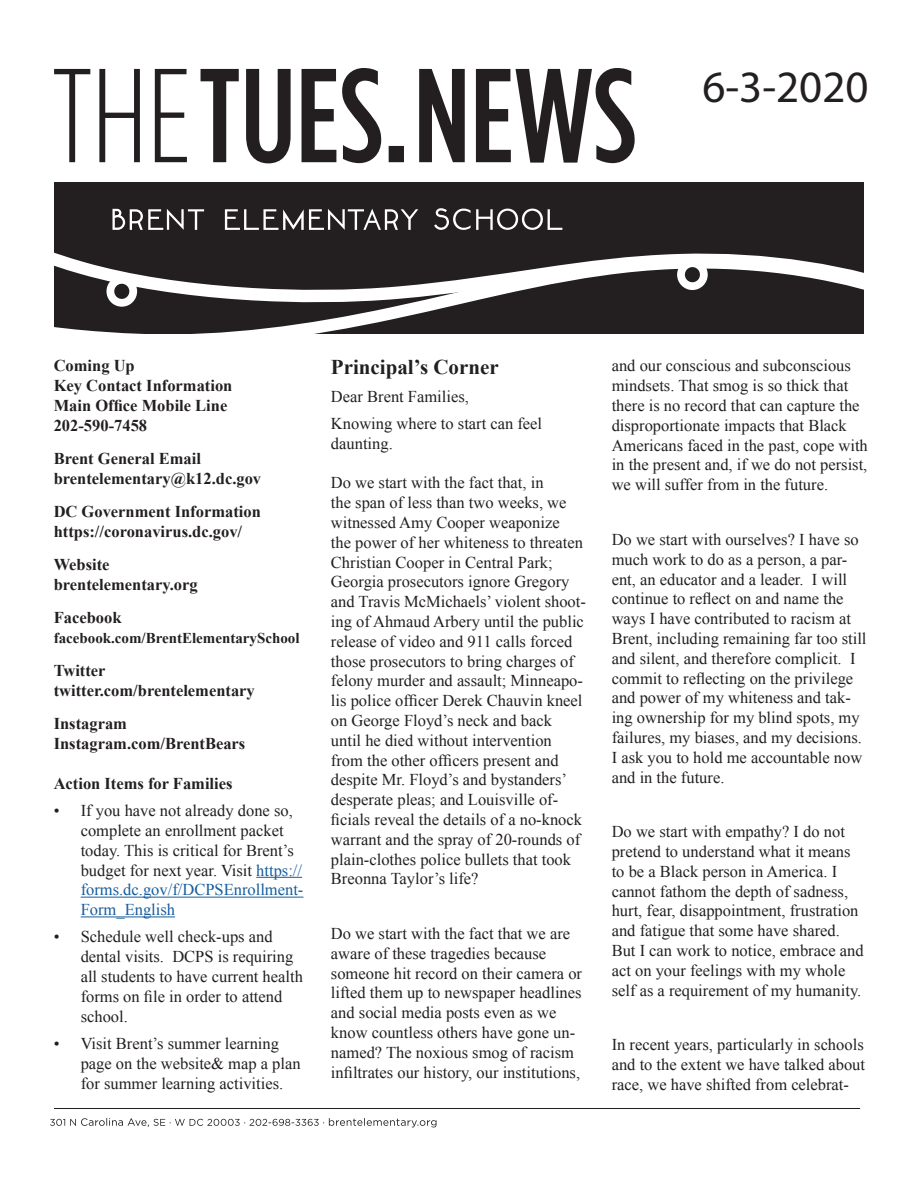
<style>
.page{position:relative;width:918px;height:1188px;background:#fff}
.page>*{position:absolute;margin:0;border:0;box-sizing:border-box;transform-origin:0 0}
.Date{font:45px "Myriad Pro";color:#231f20}
.Blurb_Body{font:700 21px "Times New Roman";color:#231f20}
.Blurb_Body-2{font:16.5px/19.8px "Times New Roman";color:#231f20}
.Coming_Up_Date{font:700 16.5px/19.8px "Times New Roman";color:#231f20}
.Coming_Up_Event{font:700 16.5px/19.8px "Times New Roman";color:#231f20}
.Blurb_Body-3{font:700 16.5px "Times New Roman";color:#231f20}
.Coming_Up_Date-2{font:700 15px "Times New Roman";color:#231f20}
.s1{color:#175d9e}
</style>
<div class="page">
<svg style="left:54px;top:163px;width:810px;height:171px"></svg>
<div style="left:681px;top:263px;width:23px;height:23px;background:#231f20;border-radius:50%"></div>
<div style="left:677px;top:259px;width:31px;height:31px;border:8px solid #fff;border-radius:50%"></div>
<div style="left:110px;top:280px;width:23px;height:23px;background:#231f20;border-radius:50%"></div>
<div style="left:106px;top:276px;width:31px;height:31px;border:8px solid #fff;border-radius:50%"></div>
<svg style="left:112px;top:209px;width:92px;height:21px"></svg>
<svg style="left:434px;top:208px;width:128px;height:22px;background:#575455"></svg>
<svg style="left:225px;top:209px;width:193px;height:21px"></svg>
<hr style="left:54px;top:1108px;width:806px;height:1px;background:#231f20">
<svg style="left:54px;top:68px;width:581px;height:95px"></svg>
<svg style="left:50px;top:1118px;width:386px;height:9px"></svg>
<hr style="left:256px;top:877px;width:46px;height:1px;background:#175d9e">
<hr style="left:81px;top:897px;width:222px;height:1px;background:#175d9e">
<hr style="left:81px;top:917px;width:94px;height:1px;background:#175d9e">
<p class="Date" style="left:702px;top:59px;width:168px">6-3-2020</p>
<p class="Coming_Up_Date" style="left:54px;top:355px;width:83px">Coming Up</p>
<p class="Coming_Up_Event" style="left:54px;top:375px;width:180px">Key Contact Information<br>Main Office Mobile Line<br>202-590-7458</p>
<p class="Coming_Up_Date" style="left:54px;top:448px;width:209px">Brent General Email brentelementary@k12.dc.gov</p>
<p class="Coming_Up_Date" style="left:54px;top:501px;width:209px">DC Government Information https://coronavirus.dc.gov/</p>
<p class="Coming_Up_Date" style="left:54px;top:554px;width:146px">Website brentelementary.org</p>
<p class="Coming_Up_Date" style="left:54px;top:607px;width:69px">Facebook</p>
<p class="Coming_Up_Date-2" style="left:54px;top:628px;width:247px">facebook.com/BrentElementarySchool</p>
<p class="Coming_Up_Date" style="left:54px;top:660px;width:203px">Twitter twitter.com/brentelementary</p>
<p class="Coming_Up_Date" style="left:54px;top:714px;width:193px">Instagram<br>Instagram.com/BrentBears</p>
<p class="Blurb_Body-3" style="left:54px;top:772px;width:180px">Action Items for Families</p>
<p class="Blurb_Body-2" style="left:81px;top:800px;width:224px;text-indent:-27px">• If you have not already done so, complete an enrollment packet today. This is critical for Brent’s budget for next year. Visit <span class="s1">https:// forms.dc.gov/f/DCPSEnrollment-<br>Form_English</span></p>
<p class="Blurb_Body-2" style="left:81px;top:927px;width:224px;text-indent:-27px">• Schedule well check-ups and dental visits. DCPS is requiring all students to have current health forms on file in order to attend school.</p>
<p class="Blurb_Body-2" style="left:81px;top:1033px;width:221px;text-indent:-27px">• Visit Brent’s summer learning page on the website&amp; map a plan for summer learning activities.</p>
<p class="Blurb_Body" style="left:331px;top:353px;width:169px">Principal’s Corner</p>
<p class="Blurb_Body-2" style="left:331px;top:386px;width:139px">Dear Brent Families,</p>
<p class="Blurb_Body-2" style="left:331px;top:413px;width:213px">Knowing where to start can feel daunting.</p>
<p class="Blurb_Body-2" style="left:331px;top:473px;width:256px">Do we start with the fact that, in<br>the span of less than two weeks, we witnessed Amy Cooper weaponize<br>the power of her whiteness to threaten Christian Cooper in Central Park; Georgia prosecutors ignore Gregory and Travis McMichaels’ violent shoot&shy;ing of Ahmaud Arbery until the public release of video and 911 calls forced those prosecutors to bring charges of felony murder and assault; Minneapo&shy;lis police officer Derek Chauvin kneel on George Floyd’s neck and back until he died without intervention from the other officers present and despite Mr. Floyd’s and bystanders’ desperate pleas; and Louisville of&shy;ficials reveal the details of a no-knock warrant and the spray of 20-rounds of plain-clothes police bullets that took Breonna Taylor’s life?</p>
<p class="Blurb_Body-2" style="left:331px;top:923px;width:253px">Do we start with the fact that we are aware of these tragedies because someone hit record on their camera or lifted them up to newspaper headlines and social media posts even as we know countless others have gone un&shy;named? The noxious smog of racism infiltrates our history, our institutions,</p>
<p class="Blurb_Body-2" style="left:612px;top:356px;width:258px">and our conscious and subconscious mindsets. That smog is so thick that there is no record that can capture the disproportionate impacts that Black Americans faced in the past, cope with in the present and, if we do not persist, we will suffer from in the future.</p>
<p class="Blurb_Body-2" style="left:612px;top:529px;width:256px">Do we start with ourselves? I have so much work to do as a person, a par&shy;ent, an educator and a leader. I will continue to reflect on and name the ways I have contributed to racism at Brent, including remaining far too still and silent, and therefore complicit. I commit to reflecting on the privilege and power of my whiteness and tak&shy;ing ownership for my blind spots, my failures, my biases, and my decisions.<br>I ask you to hold me accountable now and in the future.</p>
<p class="Blurb_Body-2" style="left:612px;top:822px;width:254px">Do we start with empathy? I do not pretend to understand what it means to be a Black person in America. I cannot fathom the depth of sadness, hurt, fear, disappointment, frustration and fatigue that some have shared.<br>But I can work to notice, embrace and act on your feelings with my whole self as a requirement of my humanity.</p>
<p class="Blurb_Body-2" style="left:612px;top:1035px;width:255px;text-align:justify">In recent years, particularly in schools and to the extent we have talked about race, we have shifted from celebrat-</p>
</div>
